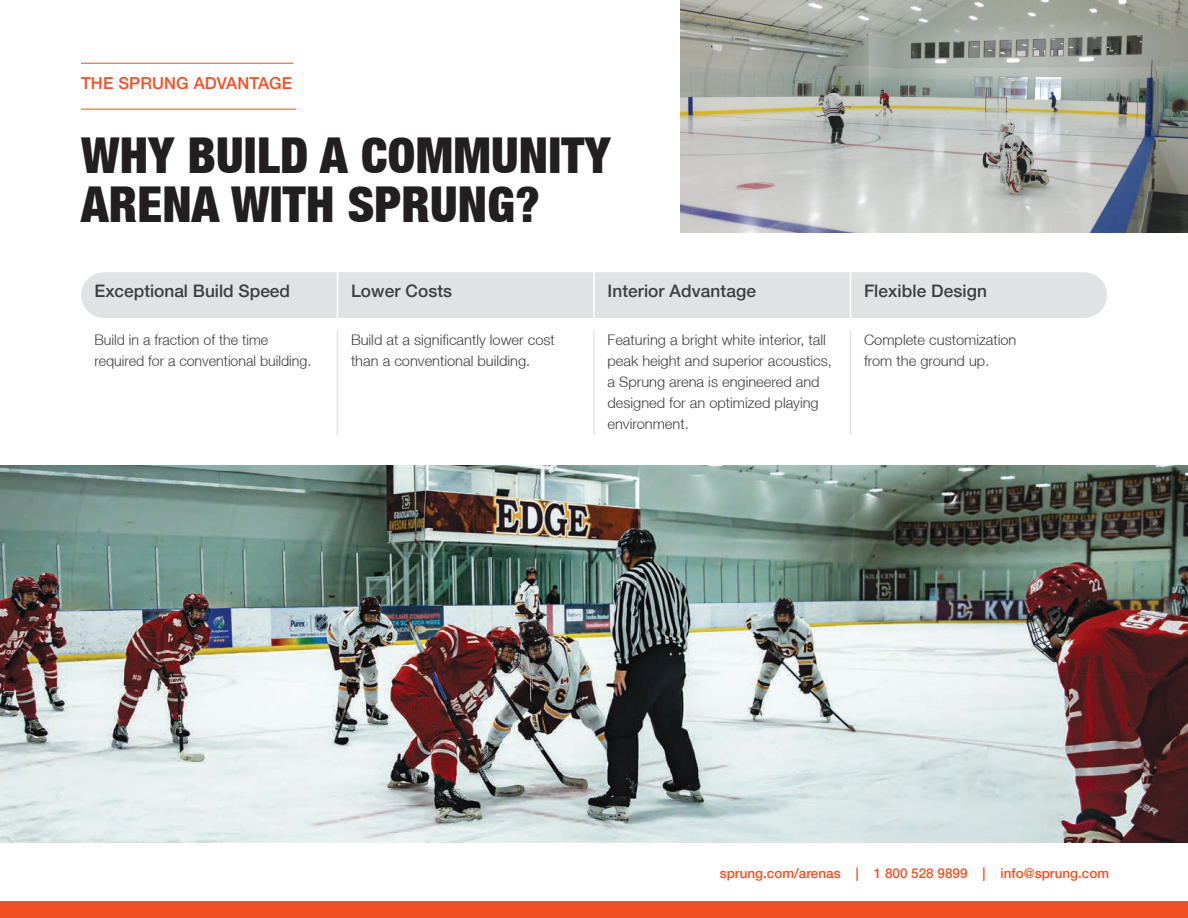
<style>
.page{position:relative;width:1188px;height:918px;background:#fff}
.page>*{position:absolute;margin:0;border:0;box-sizing:border-box;transform-origin:0 0}
.t1{font:900 condensed 49.5px/49.5px "Helvetica Neue LT";letter-spacing:.005em;color:#231f20}
.t2{font:500 17.25px "Helvetica Neue LT";letter-spacing:.005em;color:#3e3e3f}
.t3{font:500 16.5px "Helvetica Neue LT";letter-spacing:.01em;color:#f05022}
.t4{font:300 14.7px/21px "Helvetica Neue LT";color:#3e3e3f}
.t5{font:500 13.5px "Helvetica Neue LT";color:#f05022}
</style>
<div class="page">
<div style="left:0;top:901px;width:1188px;height:17px;background:#f05022"></div>
<div style="left:81px;top:272px;width:1026px;height:46px;background:#e1e2e4;border-radius:23px"></div>
<hr style="left:81px;top:63px;width:212px;height:1px;background:#f05022">
<hr style="left:81px;top:109px;width:215px;height:1px;background:#f05022">
<hr style="left:337px;top:265px;width:1px;height:57px;background:#fff">
<hr style="left:337px;top:331px;width:1px;height:104px;background:#e1e2e4">
<hr style="left:850px;top:331px;width:1px;height:104px;background:#e1e2e4">
<hr style="left:593px;top:331px;width:2px;height:104px;background:#e1e2e4">
<hr style="left:593px;top:265px;width:2px;height:56px;background:#fff">
<hr style="left:850px;top:264px;width:1px;height:59px;background:#fff">
<img style="left:0;top:465px;width:1188px;height:377px">
<img style="left:680px;top:0;width:508px;height:232px">
<p class="t3" style="left:81px;top:73px;width:213px">THE SPRUNG ADVANTAGE</p>
<p class="t1" style="left:81px;top:129px;width:531px">WHY BUILD A COMMUNITY<br>ARENA WITH SPRUNG?</p>
<p class="t2" style="left:94px;top:281px;width:197px">Exceptional Build Speed</p>
<p class="t4" style="left:94px;top:329px;width:218px">Build in a fraction of the time required for a conventional building.</p>
<p class="t2" style="left:351px;top:281px;width:103px">Lower Costs</p>
<p class="t4" style="left:351px;top:329px;width:205px">Build at a significantly lower cost than a conventional building.</p>
<p class="t2" style="left:608px;top:281px;width:150px">Interior Advantage</p>
<p class="t4" style="left:608px;top:329px;width:226px">Featuring a bright white interior, tall peak height and superior acoustics, a Sprung arena is engineered and designed for an optimized playing environment.</p>
<p class="t2" style="left:864px;top:281px;width:124px">Flexible Design</p>
<p class="t4" style="left:864px;top:329px;width:154px">Complete customization from the ground up.</p>
<p class="t5" style="left:720px;top:865px;width:391px">sprung.com/arenas | 1 800 528 9899 | info@sprung.com</p>
</div>
